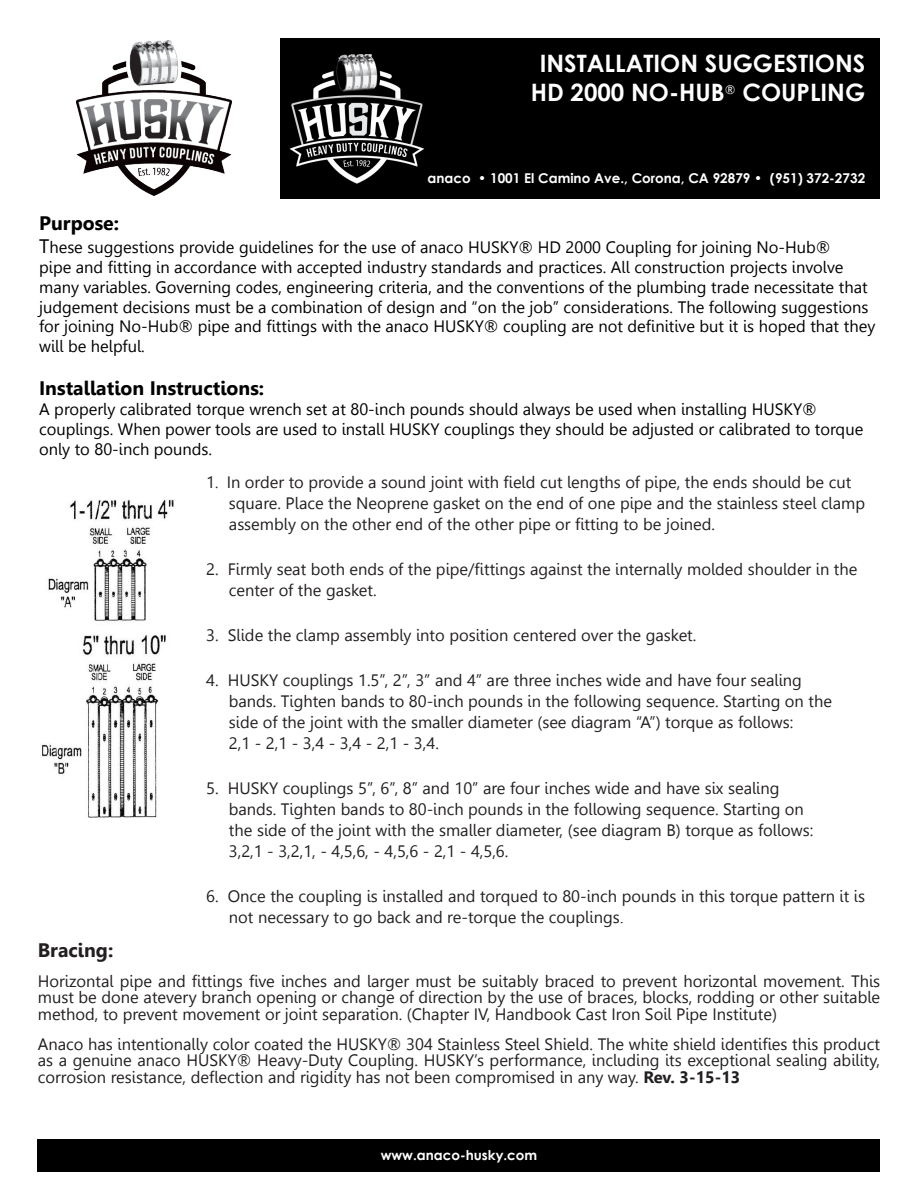
<style>
.page{position:relative;width:918px;height:1188px;background:#fff}
.page>*{position:absolute;margin:0;border:0;box-sizing:border-box;transform-origin:0 0}
.t1{font:700 24px "Century Gothic";color:#fff}
.t2{font:700 19.5px "Leelawadee";color:#000}
.Body_Text_Paragraph{font:700 19.5px "Leelawadee";color:#231f20}
.Body_Text_Paragraph-2{font:16.5px/16.5px "Leelawadee";color:#231f20;text-align:justify}
.t3{font:16.5px/19.8px "Leelawadee";color:#000}
.t4{font:700 13.5px "Century Gothic";color:#fff}
.s1{font-size:19.5px}
.s2{font-size:15px}
.s3{font-family:"Times New Roman"}
.s4{font-weight:700}
</style>
<div class="page">
<div style="left:281px;top:38px;width:599px;height:161px;background:#000"></div>
<div style="left:38px;top:1140px;width:842px;height:32px;background:#000"></div>
<img style="left:42px;top:500px;width:132px;height:318px">
<img style="left:289px;top:54px;width:136px;height:130px">
<img style="left:77px;top:40px;width:154px;height:156px">
<p class="t1" style="left:540px;top:45px;width:327px">INSTALLATION SUGGESTIONS</p>
<p class="t1" style="left:531px;top:74px;width:336px">HD 2000 NO-HUB<sup>®</sup> COUPLING</p>
<p class="t4" style="left:428px;top:168px;width:439px">anaco • 1001 El Camino Ave., Corona, CA 92879 • (951) 372-2732</p>
<p class="t2" style="left:39px;top:212px;width:81px">Purpose:</p>
<p class="t3" style="left:39px;top:238px;width:838px"><span class="s1">T</span>hese suggestions provide guidelines for the use of anaco HUSKY® HD 2000 Coupling for joining No-Hub®<br>pipe and fitting in accordance with accepted industry standards and practices. All construction projects involve many variables. Governing codes, engineering criteria, and the conventions of the plumbing trade necessitate that judgement decisions must be a combination of design and “on the job” considerations. The following suggestions for joining No-Hub® pipe and fittings with the anaco HUSKY® coupling are not definitive but it is hoped that they will be helpful.</p>
<p class="t2" style="left:39px;top:377px;width:227px">Installation Instructions:</p>
<p class="t3" style="left:39px;top:400px;width:826px">A properly calibrated torque wrench set at 80-inch pounds should always be used when installing HUSKY® couplings. When power tools are used to install HUSKY couplings they should be adjusted or calibrated to torque only to 80-inch pounds.</p>
<p class="Body_Text_Paragraph-2" style="left:206px;top:474px;width:646px">1<span class="s2">.</span> In order to provide a sound joint with field cut lengths of pipe, the ends should be cut</p>
<p class="Body_Text_Paragraph-2" style="left:229px;top:495px;width:638px">square. Place the Neoprene gasket on the end of one pipe and the stainless steel clamp</p>
<p class="Body_Text_Paragraph-2" style="left:229px;top:516px;width:488px">assembly on the other end of the other pipe or fitting to be joined.</p>
<p class="Body_Text_Paragraph-2" style="left:206px;top:561px;width:653px">2. Firmly seat both ends of the pipe/fittings against the internally molded shoulder in the</p>
<p class="Body_Text_Paragraph-2" style="left:229px;top:582px;width:149px">center of the gasket.</p>
<p class="Body_Text_Paragraph-2" style="left:206px;top:627px;width:492px">3. Slide the clamp assembly into position centered over the gasket.</p>
<p class="Body_Text_Paragraph-2" style="left:206px;top:672px;width:597px">4. HUSKY couplings 1.5”, 2”, 3” and 4” are three inches wide and have four sealing</p>
<p class="Body_Text_Paragraph-2" style="left:229px;top:693px;width:605px">bands. Tighten bands to 80-inch pounds in the following sequence. Starting on the</p>
<p class="Body_Text_Paragraph-2" style="left:229px;top:714px;width:566px">side of the joint with the smaller diameter (see diagram “A”) torque as follows:</p>
<p class="Body_Text_Paragraph-2" style="left:229px;top:735px;width:211px">2,1 - 2,1 - 3,4 - 3,4 - 2,1 - 3,4.</p>
<p class="Body_Text_Paragraph-2" style="left:206px;top:780px;width:575px">5. HUSKY couplings 5”, 6”, 8” and 10” are four inches wide and have six sealing</p>
<p class="Body_Text_Paragraph-2" style="left:229px;top:801px;width:577px">bands. Tighten bands to 80-inch pounds in the following sequence. Starting on</p>
<p class="Body_Text_Paragraph-2" style="left:229px;top:822px;width:586px">the side of the joint with the smaller diameter, (see diagram B) torque as follows:</p>
<p class="Body_Text_Paragraph-2" style="left:229px;top:843px;width:281px">3,2,1 - 3,2,1, - 4,5,6, - 4,5,6 - 2,1 - 4,5,6.</p>
<p class="Body_Text_Paragraph-2" style="left:206px;top:888px;width:660px">6. Once the coupling is installed and torqued to 80-inch pounds in this torque pattern it is</p>
<p class="Body_Text_Paragraph-2" style="left:229px;top:909px;width:396px">not necessary to go back and re-torque the couplings<span class="s3">.</span></p>
<p class="Body_Text_Paragraph" style="left:38px;top:939px;width:77px">Bracing:</p>
<p class="Body_Text_Paragraph-2" style="left:38px;top:973px;width:844px">Horizontal pipe and fittings five inches and larger must be suitably braced to prevent horizontal movement. This must be done atevery branch opening or change of direction by the use of braces, blocks, rodding or other suitable method, to prevent movement or joint separation. (Chapter IV, Handbook Cast Iron Soil Pipe Institute)</p>
<p class="Body_Text_Paragraph-2" style="left:38px;top:1036px;width:844px">Anaco has intentionally color coated the HUSKY® 304 Stainless Steel Shield. The white shield identifies this product as a genuine anaco HUSKY® Heavy-Duty Coupling. HUSKY’s performance, including its exceptional sealing ability, corrosion resistance, deflection and rigidity has not been compromised in any way. <span class="s4">Rev. 3-15-13</span></p>
<p class="t4" style="left:381px;top:1145px;width:158px">www.anaco-husky.com</p>
</div>
